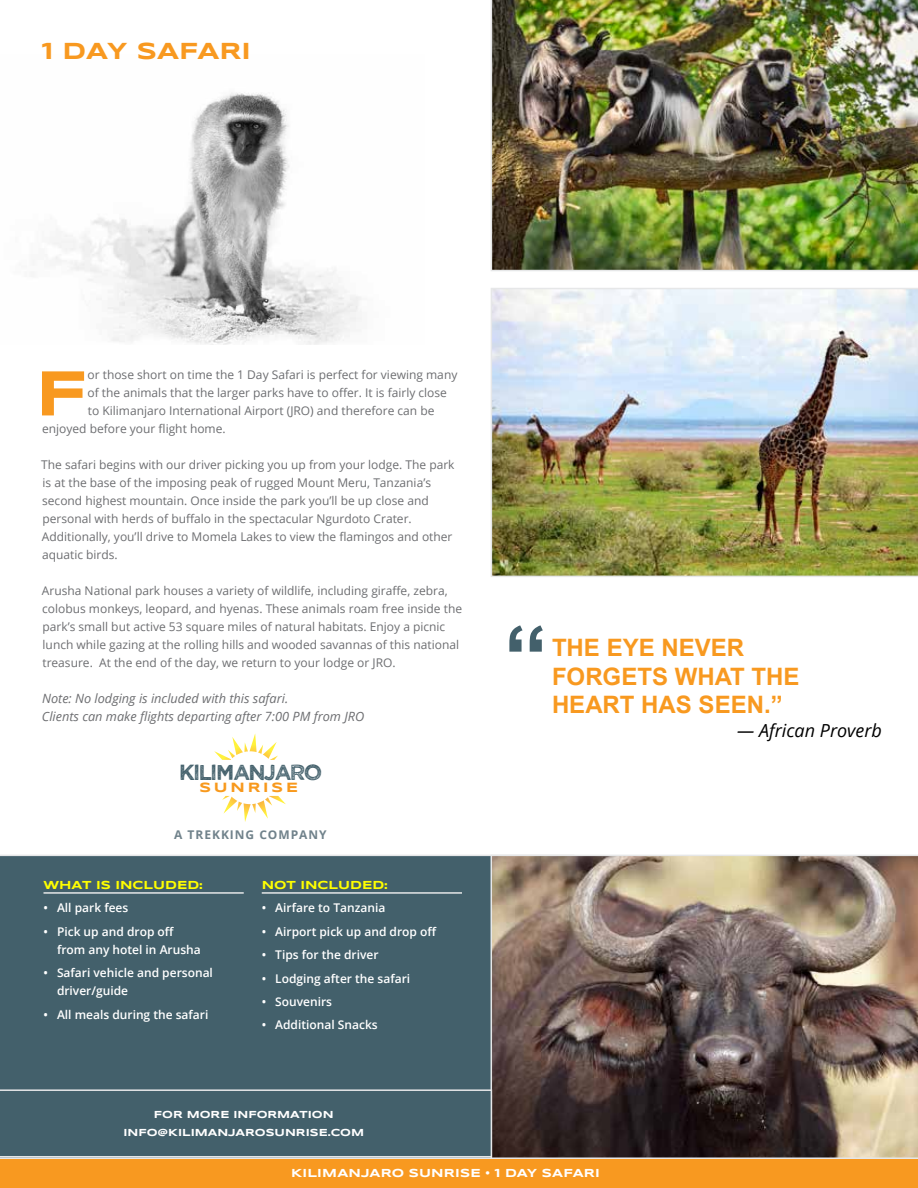
<style>
.page{position:relative;width:918px;height:1188px;background:#fff}
.page>*{position:absolute;margin:0;border:0;box-sizing:border-box;transform-origin:0 0}
.t1{font:700 88.5px "Arial";color:#43606b}
.t2{font:700 65.7px "Syncopate";color:#f89920}
.t3{font:700 24px/28.5px "Arial";color:#f89920}
.t4{font:700 24px "Syncopate";color:#f89920}
.t5{font:21.75px "Wicked Grit";letter-spacing:-.08em;color:#43606b}
.t6{font:italic 18px "Open Sans";color:#000}
.t7{font:700 13.8px "Syncopate";letter-spacing:.2em;color:#f8991d}
.t8{font:italic 12.75px/18px "Open Sans";color:#6d6e71}
.t9{font:12px/18px "Open Sans";color:#6d6e71}
.t10{font:600 12px/18px "Open Sans";color:#fff}
.t11{font:700 12px "Syncopate";letter-spacing:.015em;color:#fff}
.t12{font:700 12px "Syncopate";color:#ff0}
.t13{font:700 12px "Open Sans";letter-spacing:.08em;color:#70828b}
.t14{font:700 10.5px/18px "Syncopate";color:#fff;text-align:center}
</style>
<div class="page">
<div style="left:0;top:855px;width:491px;height:234px;background:#43606b"></div>
<svg style="left:214px;top:733px;width:64px;height:27px"></svg>
<svg style="left:222px;top:796px;width:64px;height:26px"></svg>
<img style="left:52px;top:92px;width:310px;height:253px">
<img style="left:491px;top:0;width:427px;height:271px">
<img style="left:491px;top:288px;width:427px;height:289px">
<img style="left:491px;top:855px;width:427px;height:234px">
<svg style="left:0;top:1089px;width:918px;height:99px;background:#806b49"></svg>
<hr style="left:44px;top:892px;width:200px;height:2px;background:#e6e7e8">
<hr style="left:262px;top:892px;width:200px;height:2px;background:#e6e7e8">
<h3 class="t4" style="left:42px;top:36px;width:211px">1 DAY SAFARI</h3>
<h2 class="t2" style="left:35px;top:352px;width:54px">F</h2>
<p class="t9" style="left:88px;top:366px;width:371px">or those short on time the 1 Day Safari is perfect for viewing many</p>
<p class="t9" style="left:88px;top:384px;width:361px">of the animals that the larger parks have to offer. It is fairly close</p>
<p class="t9" style="left:88px;top:402px;width:348px">to Kilimanjaro International Airport (JRO) and therefore can be</p>
<p class="t9" style="left:42px;top:420px;width:185px">enjoyed before your flight home.</p>
<p class="t9" style="left:41px;top:456px;width:415px">The safari begins with our driver picking you up from your lodge. The park is at the base of the imposing peak of rugged Mount Meru, Tanzania’s second highest mountain. Once inside the park you’ll be up close and personal with herds of buffalo in the spectacular Ngurdoto Crater.<br>Additionally, you’ll drive to Momela Lakes to view the flamingos and other aquatic birds.</p>
<p class="t9" style="left:42px;top:582px;width:422px">Arusha National park houses a variety of wildlife, including giraffe, zebra, colobus monkeys, leopard, and hyenas. These animals roam free inside the park’s small but active 53 square miles of natural habitats. Enjoy a picnic lunch while gazing at the rolling hills and wooded savannas of this national treasure. At the end of the day, we return to your lodge or JRO.</p>
<p class="t8" style="left:42px;top:689px;width:324px">Note: No lodging is included with this safari.<br>Clients can make flights departing after 7:00 PM from JRO</p>
<h3 class="t5" style="left:179px;top:758px;width:145px">KILIMANJARO</h3>
<p class="t7" style="left:199px;top:778px;width:100px">SUNRISE</p>
<p class="t13" style="left:174px;top:826px;width:154px">A TREKKING COMPANY</p>
<p class="t12" style="left:44px;top:877px;width:161px">WHAT IS INCLUDED:</p>
<p class="t10" style="left:44px;top:899px;width:86px">• All park fees</p>
<p class="t10" style="left:57px;top:922px;width:145px;text-indent:-14px">• Pick up and drop off from any hotel in Arusha</p>
<p class="t10" style="left:57px;top:964px;width:157px;text-indent:-14px">• Safari vehicle and personal driver/guide</p>
<p class="t10" style="left:44px;top:1005px;width:166px">• All meals during the safari</p>
<p class="t12" style="left:262px;top:877px;width:128px">NOT INCLUDED:</p>
<p class="t10" style="left:262px;top:899px;width:125px">• Airfare to Tanzania</p>
<p class="t10" style="left:262px;top:922px;width:177px">• Airport pick up and drop off</p>
<p class="t10" style="left:262px;top:946px;width:118px">• Tips for the driver</p>
<p class="t10" style="left:262px;top:969px;width:150px">• Lodging after the safari</p>
<p class="t10" style="left:262px;top:992px;width:72px">• Souvenirs</p>
<p class="t10" style="left:262px;top:1016px;width:118px">• Additional Snacks</p>
<p class="t14" style="left:123px;top:1106px;width:242px">FOR MORE INFORMATION<br>INFO@KILIMANJAROSUNRISE.COM</p>
<h1 class="t1" style="left:504px;top:599px;width:46px">“</h1>
<h3 class="t3" style="left:552px;top:635px;width:249px">THE EYE NEVER<br>FORGETS WHAT THE<br>HEART HAS SEEN.”</h3>
<h3 class="t6" style="left:737px;top:719px;width:146px">— African Proverb</h3>
<p class="t11" style="left:291px;top:1166px;width:310px">KILIMANJARO SUNRISE • 1 DAY SAFARI</p>
</div>
